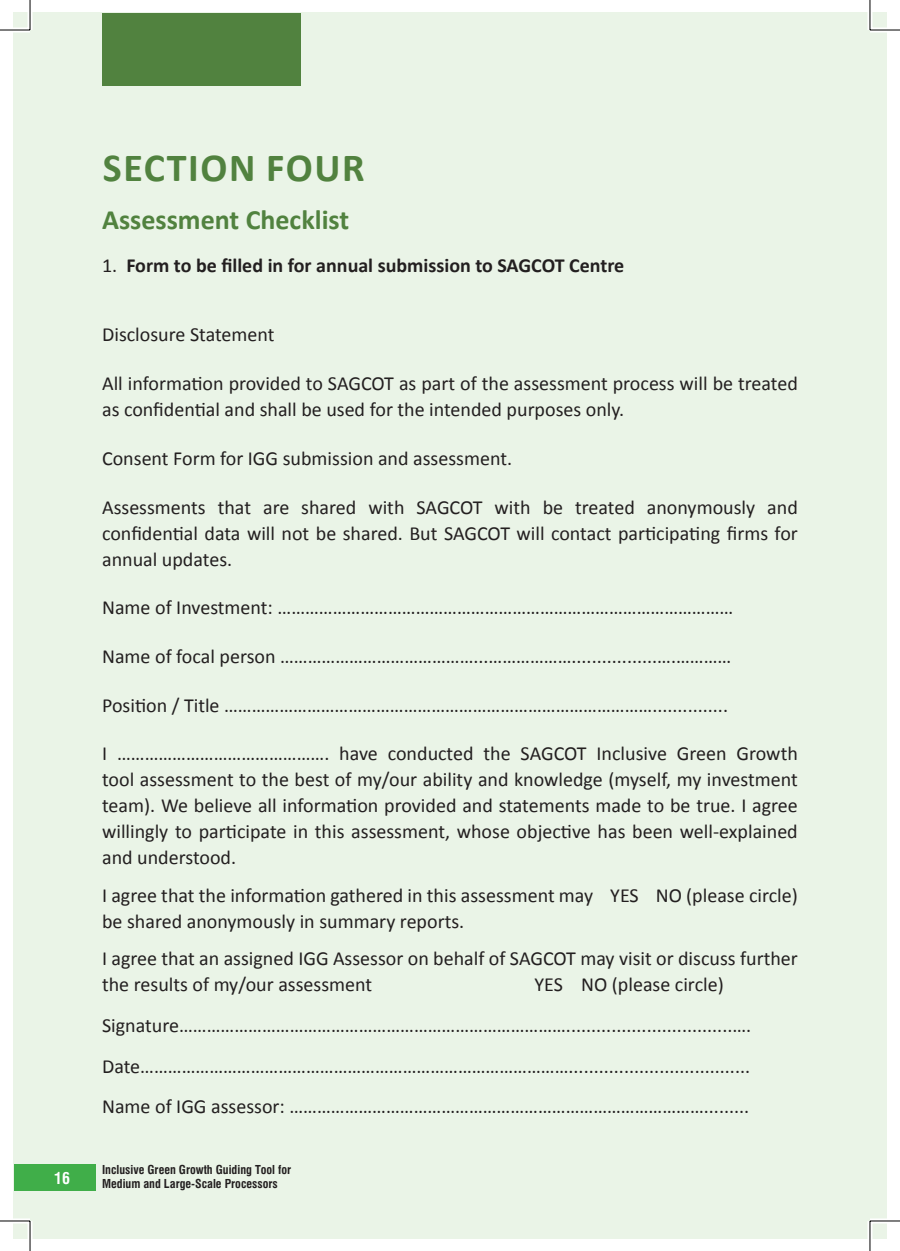
<style>
.page{position:relative;width:900px;height:1251px;background:#fff}
.page>*{position:absolute;margin:0;border:0;box-sizing:border-box;transform-origin:0 0}
.t1{font:700 40px "Calibri";letter-spacing:.04em;color:#51823f}
.t2{font:700 28px "Calibri";color:#51823f}
.t3{font:20px/26px "Calibri";color:#231f20}
.t4{font:700 20px "Calibri";color:#231f20}
.t5{font:700 condensed 16px "Swiss 721 BT";color:#fff}
.t6{font:700 condensed 12px/14.4px "Swiss 721 BT";color:#231f20}
.s1{font-weight:400}
</style>
<div class="page">
<div style="left:13px;top:13px;width:855px;height:1225px;background:#eaf4e7"></div>
<div style="left:868px;top:13px;width:18px;height:1225px;background:#eaf4e7"></div>
<div style="left:14px;top:1163px;width:82px;height:27px;background:#40ae49"></div>
<div style="left:102px;top:13px;width:198px;height:73px;background:#51823f"></div>
<svg style="left:0;top:28px;width:30px;height:5px"></svg>
<svg style="left:870px;top:28px;width:29px;height:5px"></svg>
<svg style="left:0;top:1218px;width:30px;height:5px"></svg>
<svg style="left:870px;top:1218px;width:29px;height:5px"></svg>
<svg style="left:28px;top:0;width:4px;height:30px"></svg>
<svg style="left:28px;top:1221px;width:4px;height:30px"></svg>
<svg style="left:867px;top:0;width:5px;height:30px"></svg>
<svg style="left:867px;top:1221px;width:5px;height:30px"></svg>
<hr style="left:0;top:30px;width:30px;height:1px;background:#000">
<hr style="left:869px;top:30px;width:30px;height:1px;background:#000">
<hr style="left:0;top:1220px;width:30px;height:1px;background:#000">
<hr style="left:869px;top:1220px;width:30px;height:1px;background:#000">
<hr style="left:30px;top:0;width:1px;height:30px;background:#000">
<hr style="left:30px;top:1221px;width:1px;height:30px;background:#000">
<hr style="left:869px;top:0;width:1px;height:30px;background:#000">
<hr style="left:869px;top:1221px;width:1px;height:30px;background:#000">
<p class="t5" style="left:54px;top:1168px;width:18px">16</p>
<h1 class="t1" style="left:103px;top:142px;width:263px">SECTION FOUR</h1>
<h2 class="t2" style="left:102px;top:202px;width:248px">Assessment Checklist</h2>
<p class="t4" style="left:102px;top:253px;width:523px"><span class="s1">1.</span> Form to be filled in for annual submission to SAGCOT Centre</p>
<p class="t3" style="left:102px;top:322px;width:174px">Disclosure Statement</p>
<p class="t3" style="left:102px;top:370px;width:697px">All information provided to SAGCOT as part of the assessment process will be treated as confidential and shall be used for the intended purposes only.</p>
<p class="t3" style="left:102px;top:445px;width:411px">Consent Form for IGG submission and assessment.</p>
<p class="t3" style="left:102px;top:494px;width:697px;text-align:justify">Assessments that are shared with SAGCOT with be treated anonymously and confidential data will not be shared. But SAGCOT will contact participating firms for annual updates.</p>
<p class="t3" style="left:102px;top:595px;width:632px">Name of Investment: ………………………………………………………………………………………</p>
<p class="t3" style="left:102px;top:643px;width:630px">Name of focal person ……………………………………...……………….................….…………</p>
<p class="t3" style="left:102px;top:692px;width:627px">Position / Title …………………………………………………………………………………...............</p>
<p class="t3" style="left:102px;top:741px;width:697px;text-align:justify">I ………………………………………. have conducted the SAGCOT Inclusive Green Growth tool assessment to the best of my/our ability and knowledge (myself, my investment team). We believe all information provided and statements made to be true. I agree willingly to participate in this assessment, whose objective has been well-explained and understood.</p>
<p class="t3" style="left:102px;top:882px;width:697px">I agree that the information gathered in this assessment may YES NO (please circle) be shared anonymously in summary reports.</p>
<p class="t3" style="left:102px;top:945px;width:697px">I agree that an assigned IGG Assessor on behalf of SAGCOT may visit or discuss further the results of my/our assessment</p>
<p class="t3" style="left:102px;top:964px;width:650px;line-height:40.6px;text-indent:432px">YES NO (please circle)<br>Signature………………………………………………………………………….................................….<br>Date…………………………………………………………………………………....................................<br>Name of IGG assessor: ……………………………………………………………………………….........</p>
<p class="t6" style="left:102px;top:1162px;width:191px">Inclusive Green Growth Guiding Tool for<br>Medium and Large-Scale Processors</p>
</div>
